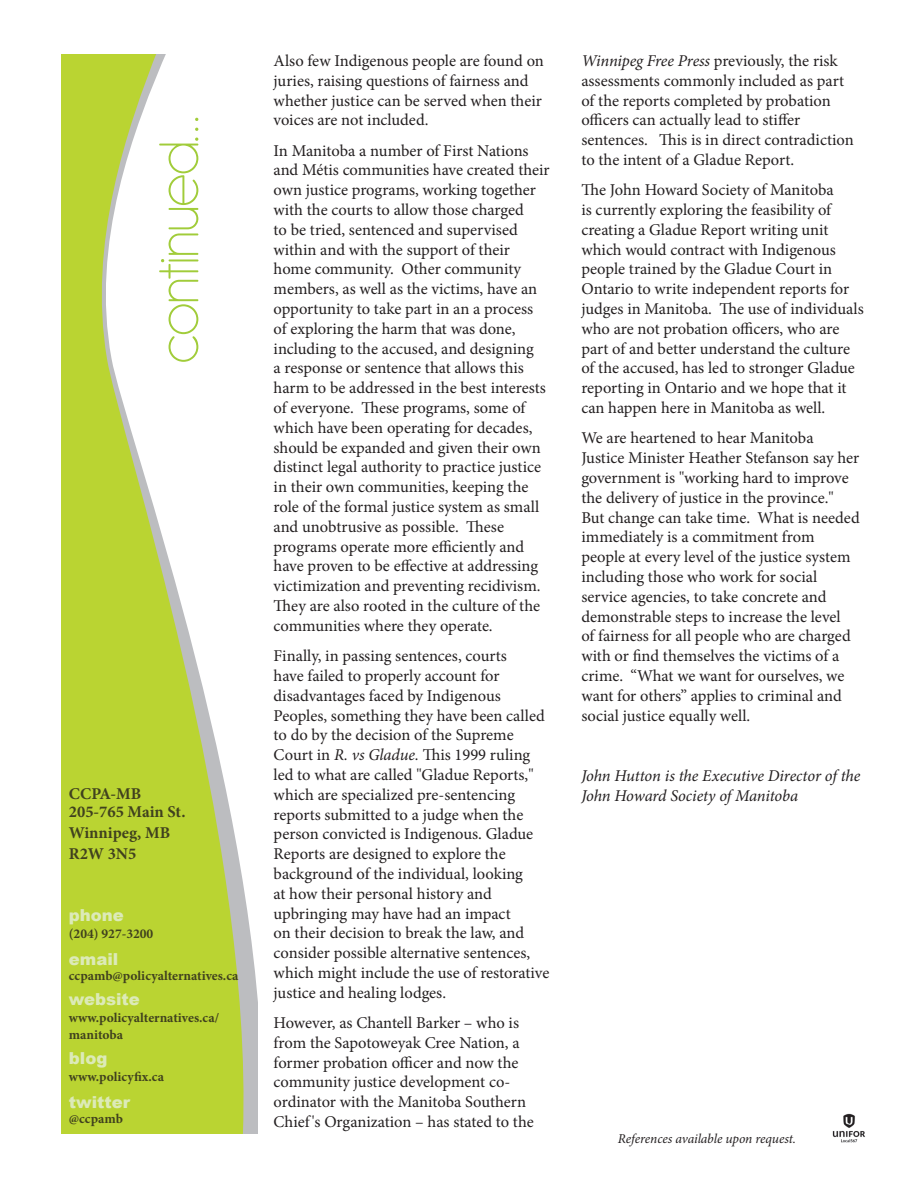
<style>
.page{position:relative;width:918px;height:1188px;background:#fff}
.page>*{position:absolute;margin:0;border:0;box-sizing:border-box;transform-origin:0 0}
.t1{font:200 61.5px "Antipasto";letter-spacing:-.04em;color:#a1cc3a}
.t2{font:16.5px/19.8px "Minion Pro";color:#231f20}
.t3{font:italic 16.5px/19.8px "Minion Pro";letter-spacing:-.01em;color:#231f20}
.t4{font:700 16.5px/21px "Minion Pro";color:#40411e}
.t5{font:900 16.5px "Arial";color:#dceab8}
.t6{font:700 13.5px/16.5px "Minion Pro";color:#40411e}
.t7{font:italic 13.5px "Minion Pro";letter-spacing:-.005em;color:#231f20}
.s1{font-style:italic}
</style>
<div class="page">
<svg style="left:62px;top:54px;width:196px;height:1080px;fill:#bad432"></svg>
<img style="left:832px;top:1113px;width:33px;height:30px">
<p class="t1" style="left:144px;top:364px;width:251px;rotate:-90deg">continued...</p>
<p class="t4" style="left:69px;top:783px;width:74px">CCPA-MB</p>
<p class="t4" style="left:69px;top:801px;width:118px">205-765 Main St.</p>
<p class="t4" style="left:69px;top:822px;width:103px">Winnipeg, MB<br>R2W 3N5</p>
<p class="t5" style="left:69px;top:903px;width:57px">phone</p>
<p class="t6" style="left:69px;top:925px;width:86px">(204) 927-3200</p>
<p class="t6" style="left:69px;top:967px;width:171px">ccpamb@policyalternatives.ca</p>
<p class="t6" style="left:69px;top:1009px;width:152px">www.policyalternatives.ca/ manitoba</p>
<p class="t6" style="left:69px;top:1068px;width:97px">www.policyfix.ca</p>
<p class="t6" style="left:69px;top:1110px;width:56px">@ccpamb</p>
<p class="t5" style="left:69px;top:947px;width:51px">email</p>
<p class="t5" style="left:69px;top:988px;width:73px">website</p>
<p class="t5" style="left:69px;top:1046px;width:40px">blog</p>
<p class="t5" style="left:69px;top:1090px;width:63px">twitter</p>
<p class="t2" style="left:274px;top:51px;width:272px">Also few Indigenous people are found on juries, raising questions of fairness and whether justice can be served when their voices are not included.</p>
<p class="t2" style="left:274px;top:141px;width:278px">In Manitoba a number of First Nations and Métis communities have created their own justice programs, working together with the courts to allow those charged<br>to be tried, sentenced and supervised within and with the support of their home community. Other community members, as well as the victims, have an opportunity to take part in an a process of exploring the harm that was done, including to the accused, and designing<br>a response or sentence that allows this harm to be addressed in the best interests of everyone. These programs, some of which have been operating for decades, should be expanded and given their own distinct legal authority to practice justice in their own communities, keeping the role of the formal justice system as small and unobtrusive as possible. These programs operate more efficiently and have proven to be effective at addressing victimization and preventing recidivism.<br>They are also rooted in the culture of the communities where they operate.</p>
<p class="t2" style="left:274px;top:646px;width:277px">Finally, in passing sentences, courts<br>have failed to properly account for disadvantages faced by Indigenous Peoples, something they have been called to do by the decision of the Supreme Court in <span class="s1">R. vs Gladue.</span> This 1999 ruling led to what are called "Gladue Reports," which are specialized pre-sentencing reports submitted to a judge when the person convicted is Indigenous. Gladue Reports are designed to explore the background of the individual, looking<br>at how their personal history and upbringing may have had an impact<br>on their decision to break the law, and consider possible alternative sentences, which might include the use of restorative justice and healing lodges.</p>
<p class="t2" style="left:274px;top:1013px;width:262px">However, as Chantell Barker – who is from the Sapotoweyak Cree Nation, a former probation officer and now the community justice development co&shy;ordinator with the Manitoba Southern Chief 's Organization – has stated to the</p>
<p class="t2" style="left:581px;top:51px;width:274px"><span class="s1">Winnipeg Free Press</span> previously, the risk assessments commonly included as part of the reports completed by probation officers can actually lead to stiffer sentences. This is in direct contradiction to the intent of a Gladue Report.</p>
<p class="t2" style="left:581px;top:180px;width:284px">The John Howard Society of Manitoba<br>is currently exploring the feasibility of creating a Gladue Report writing unit which would contract with Indigenous people trained by the Gladue Court in Ontario to write independent reports for judges in Manitoba. The use of individuals who are not probation officers, who are part of and better understand the culture of the accused, has led to stronger Gladue reporting in Ontario and we hope that it can happen here in Manitoba as well.</p>
<p class="t2" style="left:581px;top:428px;width:280px">We are heartened to hear Manitoba Justice Minister Heather Stefanson say her government is "working hard to improve the delivery of justice in the province." But change can take time. What is needed immediately is a commitment from people at every level of the justice system including those who work for social service agencies, to take concrete and demonstrable steps to increase the level<br>of fairness for all people who are charged with or find themselves the victims of a crime. “What we want for ourselves, we want for others” applies to criminal and social justice equally well.</p>
<p class="t3" style="left:581px;top:766px;width:281px">John Hutton is the Executive Director of the<br>John Howard Society of Manitoba</p>
<p class="t7" style="left:618px;top:1129px;width:180px">References available upon request.</p>
</div>
